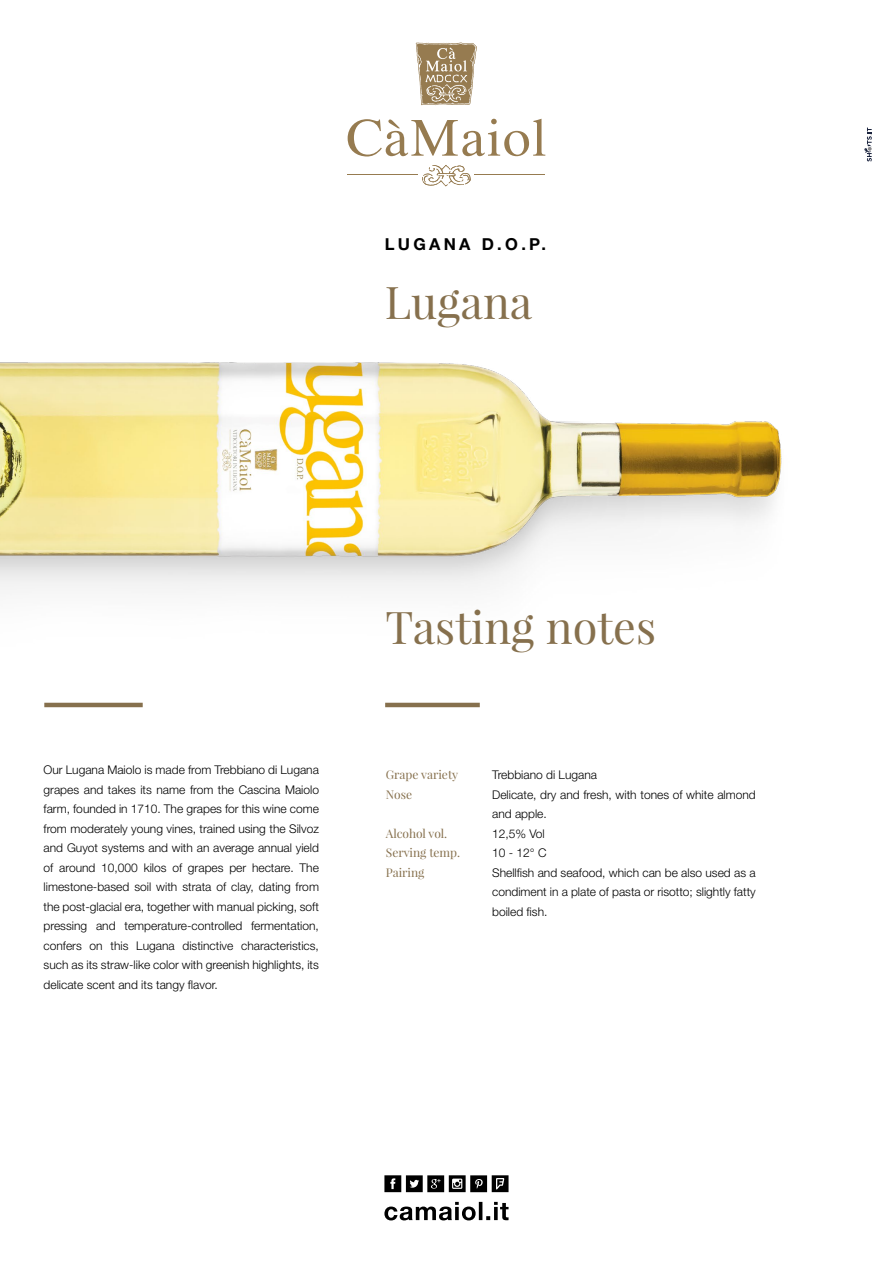
<style>
.page{position:relative;width:893px;height:1263px;background:#fff}
.page>*{position:absolute;margin:0;border:0;box-sizing:border-box;transform-origin:0 0}
.t1{font:45px "Playfair Display";color:#86704d}
.t2{font:700 16.5px "Helvetica Neue LT Std";letter-spacing:.2em;color:#000}
.t3{font:300 12px/19.5px "Helvetica Neue LT Std";color:#000;text-align:justify}
.t4{font:12px "Playfair Display";color:#86704d}
</style>
<div class="page">
<img style="left:0;top:362px;width:782px;height:228px">
<svg style="left:864px;top:128px;width:8px;height:34px"></svg>
<svg style="left:384px;top:1202px;width:125px;height:18px"></svg>
<svg style="left:384px;top:1175px;width:125px;height:17px"></svg>
<svg style="left:348px;top:119px;width:197px;height:37px"></svg>
<svg style="left:422px;top:165px;width:49px;height:21px"></svg>
<hr style="left:474px;top:174px;width:71px;height:1px;background:#967b50">
<hr style="left:348px;top:174px;width:70px;height:1px;background:#967b50">
<svg style="left:416px;top:43px;width:61px;height:62px;background:#b29e7f"></svg>
<hr style="left:44px;top:703px;width:99px;height:4px;background:#86704d">
<hr style="left:385px;top:703px;width:95px;height:4px;background:#86704d">
<h2 class="t2" style="left:385px;top:234px;width:163px">LUGANA D.O.P.</h2>
<h1 class="t1" style="left:385px;top:274px;width:149px">Lugana</h1>
<p class="t3" style="left:44px;top:760px;width:277px">Our Lugana Maiolo is made from Trebbiano di Lugana grapes and takes its name from the Cascina Maiolo farm, founded in 1710. The grapes for this wine come from moderately young vines, trained using the Silvoz and Guyot systems and with an average annual yield of around 10,000 kilos of grapes per hectare. The limestone-based soil with strata of clay, dating from the post-glacial era, together with manual picking, soft pressing and temperature-controlled fermentation, confers on this Lugana distinctive characteristics, such as its straw-like color with greenish highlights, its delicate scent and its tangy flavor.</p>
<h1 class="t1" style="left:386px;top:599px;width:272px">Tasting notes</h1>
<p class="t4" style="left:386px;top:767px;width:74px">Grape variety</p>
<p class="t3" style="left:492px;top:765px;width:106px">Trebbiano di Lugana</p>
<p class="t4" style="left:386px;top:787px;width:28px">Nose</p>
<p class="t3" style="left:492px;top:784px;width:265px">Delicate, dry and fresh, with tones of white almond and apple.</p>
<p class="t4" style="left:386px;top:826px;width:63px">Alcohol vol.</p>
<p class="t3" style="left:492px;top:823px;width:54px">12,5% Vol</p>
<p class="t4" style="left:386px;top:845px;width:76px">Serving temp.</p>
<p class="t3" style="left:492px;top:843px;width:56px">10 - 12° C</p>
<p class="t4" style="left:386px;top:865px;width:40px">Pairing</p>
<p class="t3" style="left:492px;top:862px;width:265px">Shellfish and seafood, which can be also used as a condiment in a plate of pasta or risotto; slightly fatty boiled fish.</p>
</div>
